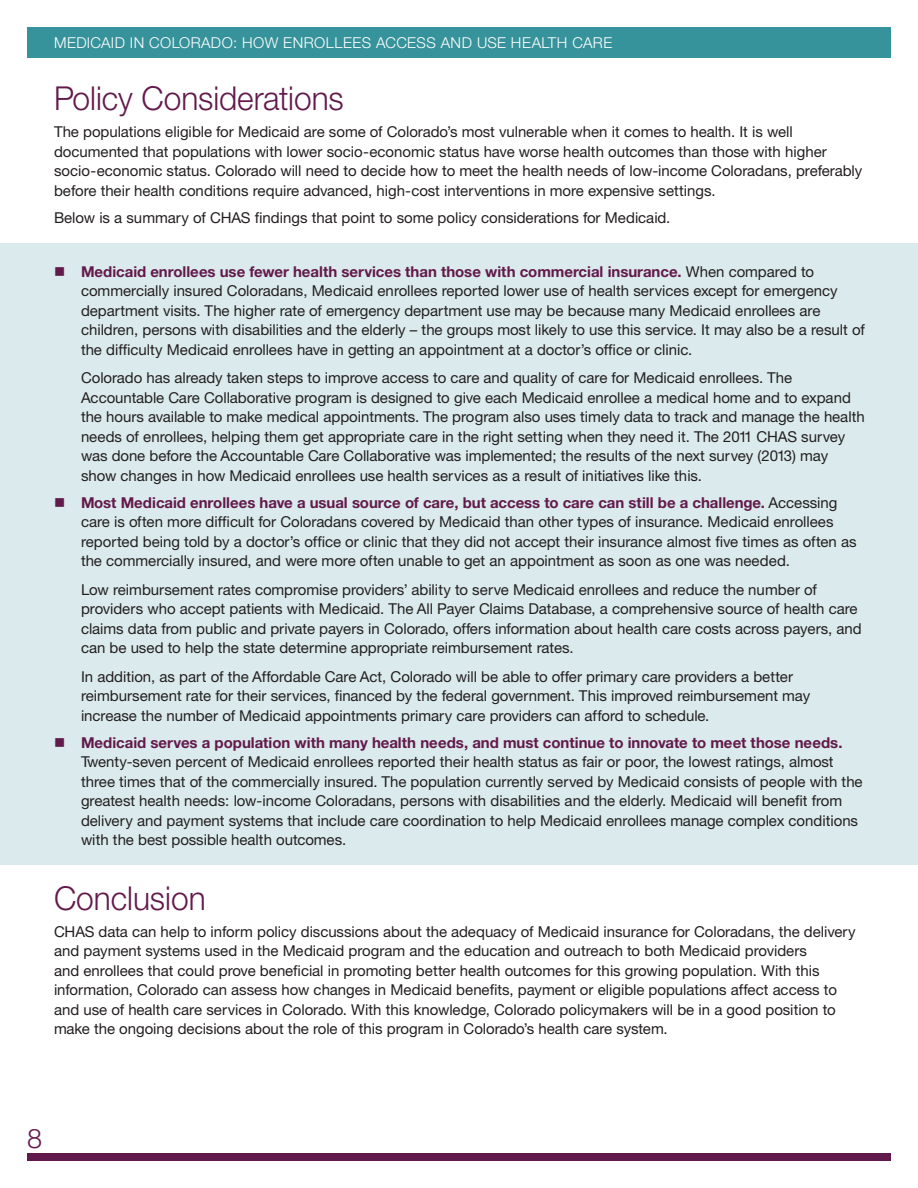
<style>
.page{position:relative;width:918px;height:1188px;background:#fff}
.page>*{position:absolute;margin:0;border:0;box-sizing:border-box;transform-origin:0 0}
.body{font:300 33px "Helvetica Neue";letter-spacing:-.005em;color:#62194b;scale:.96 1}
.t1{font:300 27px "Helvetica Neue";color:#62194b}
.pullQuote{font:15px/19.5px "Helvetica Neue";letter-spacing:-.005em;color:#231f20}
.body-2{font:15px/19.5px "Helvetica Neue";letter-spacing:-.005em;color:#231f20}
.t2{font:300 15px "Helvetica Neue";letter-spacing:.025em;color:#fff}
.s1{font-weight:700;color:#62194b}
</style>
<div class="page">
<div style="left:27px;top:1154px;width:864px;height:7px;background:#62194b"></div>
<div style="left:27px;top:27px;width:864px;height:30px;background:#37939b"></div>
<div style="left:0;top:244px;width:918px;height:621px;background:#dbeaec"></div>
<p class="t2" style="left:54px;top:34px;width:560px">MEDICAID IN COLORADO: HOW ENROLLEES ACCESS AND USE HEALTH CARE</p>
<p class="body" style="left:54px;top:79px;width:303px">Policy Considerations</p>
<p class="body-2" style="left:54px;top:122px;width:810px">The populations eligible for Medicaid are some of Colorado’s most vulnerable when it comes to health. It is well documented that populations with lower socio-economic status have worse health outcomes than those with higher socio-economic status. Colorado will need to decide how to meet the health needs of low-income Coloradans, preferably before their health conditions require advanced, high-cost interventions in more expensive settings.</p>
<p class="body-2" style="left:54px;top:208px;width:618px">Below is a summary of CHAS findings that point to some policy considerations for Medicaid.</p>
<p class="pullQuote" style="left:81px;top:262px;width:785px"><span class="s1">Medicaid enrollees use fewer health services than those with commercial insurance.</span> When compared to commercially insured Coloradans, Medicaid enrollees reported lower use of health services except for emergency department visits. The higher rate of emergency department use may be because many Medicaid enrollees are children, persons with disabilities and the elderly – the groups most likely to use this service. It may also be a result of the difficulty Medicaid enrollees have in getting an appointment at a doctor’s office or clinic.</p>
<p class="pullQuote" style="left:81px;top:368px;width:785px">Colorado has already taken steps to improve access to care and quality of care for Medicaid enrollees. The Accountable Care Collaborative program is designed to give each Medicaid enrollee a medical home and to expand the hours available to make medical appointments. The program also uses timely data to track and manage the health needs of enrollees, helping them get appropriate care in the right setting when they need it. The 2011 CHAS survey was done before the Accountable Care Collaborative was implemented; the results of the next survey (2013) may show changes in how Medicaid enrollees use health services as a result of initiatives like this.</p>
<p class="pullQuote" style="left:81px;top:493px;width:777px"><span class="s1">Most Medicaid enrollees have a usual source of care, but access to care can still be a challenge.</span> Accessing care is often more difficult for Coloradans covered by Medicaid than other types of insurance. Medicaid enrollees reported being told by a doctor’s office or clinic that they did not accept their insurance almost five times as often as the commercially insured, and were more often unable to get an appointment as soon as one was needed.</p>
<p class="pullQuote" style="left:81px;top:580px;width:782px">Low reimbursement rates compromise providers’ ability to serve Medicaid enrollees and reduce the number of providers who accept patients with Medicaid. The All Payer Claims Database, a comprehensive source of health care claims data from public and private payers in Colorado, offers information about health care costs across payers, and can be used to help the state determine appropriate reimbursement rates.</p>
<p class="pullQuote" style="left:81px;top:667px;width:731px">In addition, as part of the Affordable Care Act, Colorado will be able to offer primary care providers a better reimbursement rate for their services, financed by the federal government. This improved reimbursement may increase the number of Medicaid appointments primary care providers can afford to schedule.</p>
<p class="pullQuote" style="left:81px;top:733px;width:783px"><span class="s1">Medicaid serves a population with many health needs, and must continue to innovate to meet those needs.<br></span>Twenty-seven percent of Medicaid enrollees reported their health status as fair or poor, the lowest ratings, almost three times that of the commercially insured. The population currently served by Medicaid consists of people with the greatest health needs: low-income Coloradans, persons with disabilities and the elderly. Medicaid will benefit from delivery and payment systems that include care coordination to help Medicaid enrollees manage complex conditions with the best possible health outcomes.</p>
<p class="body" style="left:54px;top:878px;width:160px">Conclusion</p>
<p class="body-2" style="left:54px;top:922px;width:803px">CHAS data can help to inform policy discussions about the adequacy of Medicaid insurance for Coloradans, the delivery and payment systems used in the Medicaid program and the education and outreach to both Medicaid providers<br>and enrollees that could prove beneficial in promoting better health outcomes for this growing population. With this information, Colorado can assess how changes in Medicaid benefits, payment or eligible populations affect access to and use of health care services in Colorado. With this knowledge, Colorado policymakers will be in a good position to make the ongoing decisions about the role of this program in Colorado’s health care system.</p>
<h2 class="t1" style="left:27px;top:1122px;width:17px">8</h2>
</div>
